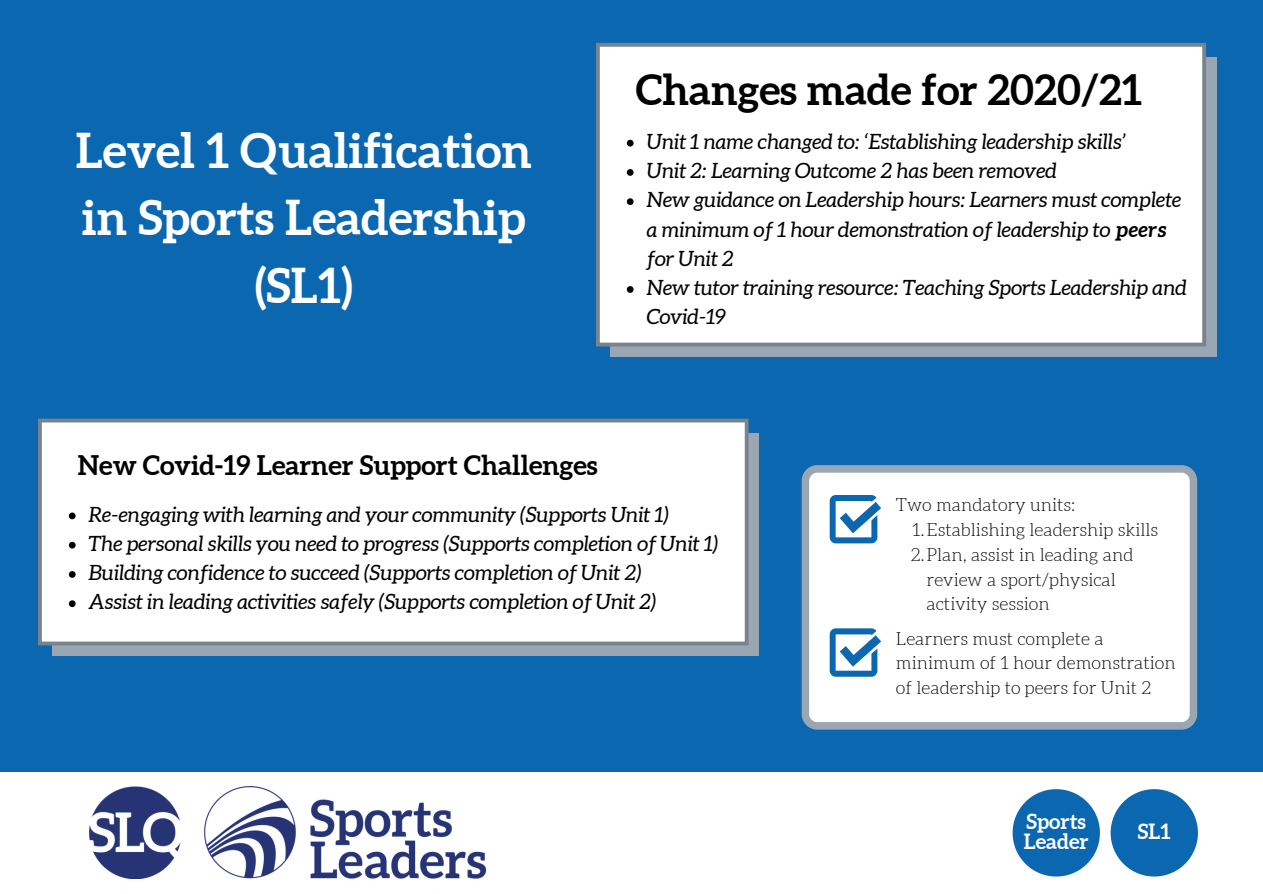
<style>
.page{position:relative;width:1263px;height:894px;background:#fff}
.page>*{position:absolute;margin:0;border:0;box-sizing:border-box;transform-origin:0 0}
.t1{font:700 48px/67.5px "Aleo";color:#fff;text-align:center}
.t2{font:700 42px "Aleo";color:#000}
.t3{font:700 27px "Aleo";color:#000}
.t4{font:italic 21px/29.2px "Aleo";color:#000}
.t5{font:700 21px/20.2px "Aleo";color:#fff}
.t6{font:300 18px/24.8px "Aleo";color:#000}
.s1{font-weight:700}
</style>
<div class="page">
<div style="left:0;top:0;width:1263px;height:893px;background:#0c67b1"></div>
<div style="left:0;top:771px;width:1263px;height:122px;background:#fff"></div>
<img style="left:89px;top:786px;width:396px;height:92px">
<div style="left:610px;top:57px;width:607px;height:300px;background:#9aa7b2"></div>
<div style="left:596px;top:43px;width:610px;height:303px;background:#fff"></div>
<div style="left:53px;top:433px;width:706px;height:223px;background:#9aa7b2"></div>
<div style="left:38px;top:418px;width:711px;height:227px;background:#fff"></div>
<svg style="left:1111px;top:789px;width:87px;height:87px"></svg>
<svg style="left:1013px;top:789px;width:87px;height:87px"></svg>
<svg style="left:802px;top:465px;width:395px;height:264px;background:#f5f6f7"></svg>
<svg style="left:69px;top:512px;width:7px;height:7px"></svg>
<svg style="left:69px;top:541px;width:7px;height:7px"></svg>
<svg style="left:69px;top:571px;width:7px;height:6px"></svg>
<svg style="left:69px;top:600px;width:7px;height:7px"></svg>
<svg style="left:627px;top:140px;width:7px;height:6px"></svg>
<svg style="left:627px;top:169px;width:7px;height:7px"></svg>
<svg style="left:627px;top:198px;width:7px;height:7px"></svg>
<svg style="left:627px;top:286px;width:7px;height:7px"></svg>
<svg style="left:830px;top:495px;width:51px;height:48px"></svg>
<svg style="left:830px;top:628px;width:51px;height:48px"></svg>
<h1 class="t1" style="left:76px;top:116px;width:458px">Level 1 Qualification in Sports Leadership (SL1)</h1>
<h2 class="t2" style="left:636px;top:66px;width:508px">Changes made for 2020/21</h2>
<p class="t4" style="left:647px;top:127px;width:542px">Unit 1 name changed to: ‘Establishing leadership skills’<br>Unit 2: Learning Outcome 2 has been removed<br>New guidance on Leadership hours: Learners must complete a minimum of 1 hour demonstration of leadership to <span class="s1">peers </span>for Unit 2<br>New tutor training resource: Teaching Sports Leadership and Covid-19</p>
<p class="t3" style="left:78px;top:449px;width:521px">New Covid-19 Learner Support Challenges</p>
<p class="t4" style="left:89px;top:499px;width:631px">Re-engaging with learning and your community (Supports Unit 1)<br>The personal skills you need to progress (Supports completion of Unit 1)<br>Building confidence to succeed (Supports completion of Unit 2)<br>Assist in leading activities safely (Supports completion of Unit 2)</p>
<p class="t6" style="left:896px;top:492px;width:181px">Two mandatory units:</p>
<p class="t6" style="left:912px;top:517px;width:247px">1.Establishing leadership skills</p>
<p class="t6" style="left:911px;top:542px;width:224px">2.Plan, assist in leading and</p>
<p class="t6" style="left:926px;top:566px;width:191px">review a sport/physical</p>
<p class="t6" style="left:926px;top:591px;width:125px">activity session</p>
<p class="t6" style="left:896px;top:625px;width:281px">Learners must complete a minimum of 1 hour demonstration of leadership to peers for Unit 2</p>
<p class="t5" style="left:1024px;top:810px;width:66px">Sports<br>Leader</p>
<p class="t5" style="left:1138px;top:820px;width:34px">SL1</p>
</div>
